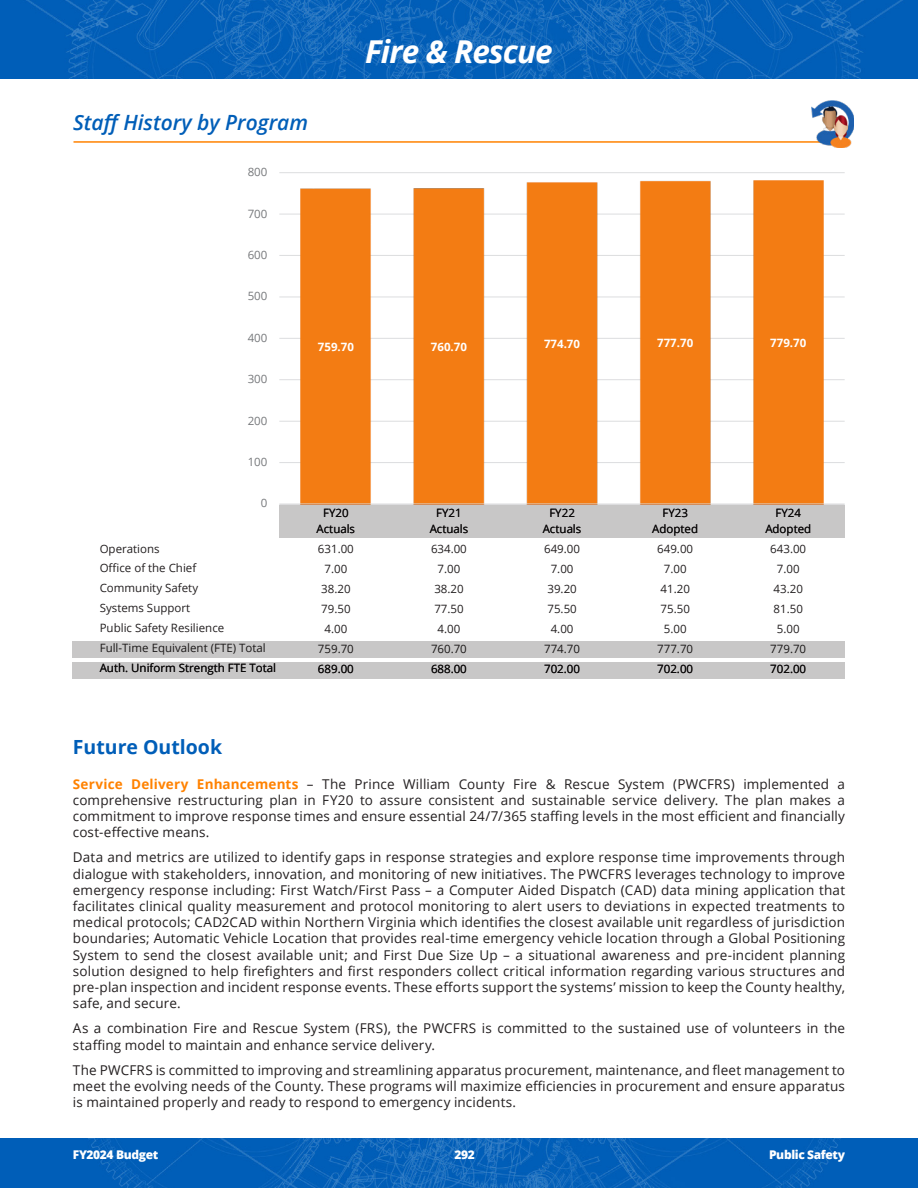
<style>
.page{position:relative;width:918px;height:1188px;background:#fff}
.page>*{position:absolute;margin:0;border:0;box-sizing:border-box;transform-origin:0 0}
.t1{font:italic 700 31.5px "Open Sans";letter-spacing:-.03em;color:#fff}
.t2{font:italic 600 21px "Open Sans";color:#005eb8}
.Heading_L1{font:700 19.5px "Open Sans";color:#005eb8}
.Body{font:13.5px/16.2px "Open Sans";letter-spacing:.01em;color:#231f20;text-align:justify}
.t3{font:800 12px "Open Sans";letter-spacing:-.03em;color:#fff}
.t4{font:11.55px/15.6px "Open Sans";color:#231f20;text-align:center}
.t5{font:700 11.55px "Open Sans";letter-spacing:.005em;color:#fff}
.t6{font:11.55px "Open Sans";color:#76787b}
.s1{font-weight:700;color:#ff8200}
</style>
<div class="page">
<img style="left:0;top:0;width:918px;height:78px">
<img style="left:0;top:1138px;width:918px;height:50px">
<hr style="left:74px;top:141px;width:766px;height:2px;background:#ff8200">
<img style="left:812px;top:101px;width:42px;height:47px">
<hr style="left:279px;top:462px;width:566px;height:1px;background:#dcdddf">
<hr style="left:279px;top:421px;width:566px;height:1px;background:#dcdddf">
<hr style="left:279px;top:379px;width:566px;height:1px;background:#dcdddf">
<hr style="left:279px;top:338px;width:566px;height:1px;background:#dcdddf">
<hr style="left:279px;top:296px;width:566px;height:1px;background:#dcdddf">
<hr style="left:279px;top:255px;width:566px;height:1px;background:#dcdddf">
<hr style="left:279px;top:214px;width:566px;height:1px;background:#dcdddf">
<hr style="left:279px;top:172px;width:566px;height:1px;background:#dcdddf">
<img style="left:300px;top:181px;width:523px;height:323px">
<hr style="left:279px;top:504px;width:566px;height:1px;background:#dcdddf">
<div style="left:280px;top:505px;width:565px;height:33px;background:#c8c7c7"></div>
<div style="left:73px;top:662px;width:772px;height:16px;background:#c8c7c7"></div>
<div style="left:73px;top:641px;width:772px;height:16px;background:#c8c7c7"></div>
<p class="t1" style="left:365px;top:29px;width:189px">Fire &amp; Rescue</p>
<h2 class="t2" style="left:73px;top:108px;width:237px">Staff History by Program</h2>
<p class="t6" style="left:248px;top:164px;width:21px">800</p>
<p class="t6" style="left:248px;top:205px;width:21px">700</p>
<p class="t6" style="left:248px;top:247px;width:21px">600</p>
<p class="t6" style="left:248px;top:288px;width:21px">500</p>
<p class="t6" style="left:248px;top:330px;width:21px">400</p>
<p class="t6" style="left:248px;top:371px;width:21px">300</p>
<p class="t6" style="left:248px;top:413px;width:21px">200</p>
<p class="t6" style="left:248px;top:454px;width:21px">100</p>
<p class="t6" style="left:261px;top:495px;width:8px">0</p>
<p class="t5" style="left:318px;top:339px;width:38px">759.70</p>
<p class="t5" style="left:431px;top:339px;width:38px">760.70</p>
<p class="t5" style="left:544px;top:336px;width:38px">774.70</p>
<p class="t5" style="left:657px;top:335px;width:38px">777.70</p>
<p class="t5" style="left:770px;top:335px;width:38px">779.70</p>
<p class="t4" style="left:317px;top:505px;width:40px">FY20<br>Actuals</p>
<p class="t4" style="left:430px;top:505px;width:40px">FY21<br>Actuals</p>
<p class="t4" style="left:543px;top:505px;width:40px">FY22<br>Actuals</p>
<p class="t4" style="left:652px;top:505px;width:47px">FY23<br>Adopted</p>
<p class="t4" style="left:765px;top:505px;width:47px">FY24<br>Adopted</p>
<p class="t4" style="left:100px;top:540px;width:62px">Operations</p>
<p class="t4" style="left:318px;top:541px;width:37px">631.00</p>
<p class="t4" style="left:431px;top:541px;width:37px">634.00</p>
<p class="t4" style="left:544px;top:541px;width:37px">649.00</p>
<p class="t4" style="left:657px;top:541px;width:37px">649.00</p>
<p class="t4" style="left:770px;top:541px;width:37px">643.00</p>
<p class="t4" style="left:100px;top:560px;width:98px">Office of the Chief</p>
<p class="t4" style="left:325px;top:561px;width:24px">7.00</p>
<p class="t4" style="left:438px;top:561px;width:24px">7.00</p>
<p class="t4" style="left:551px;top:561px;width:24px">7.00</p>
<p class="t4" style="left:664px;top:561px;width:24px">7.00</p>
<p class="t4" style="left:777px;top:561px;width:24px">7.00</p>
<p class="t4" style="left:100px;top:580px;width:100px">Community Safety</p>
<p class="t4" style="left:321px;top:580px;width:31px">38.20</p>
<p class="t4" style="left:434px;top:580px;width:31px">38.20</p>
<p class="t4" style="left:547px;top:580px;width:31px">39.20</p>
<p class="t4" style="left:661px;top:580px;width:31px">41.20</p>
<p class="t4" style="left:774px;top:580px;width:31px">43.20</p>
<p class="t4" style="left:100px;top:600px;width:92px">Systems Support</p>
<p class="t4" style="left:321px;top:600px;width:31px">79.50</p>
<p class="t4" style="left:434px;top:600px;width:31px">77.50</p>
<p class="t4" style="left:547px;top:600px;width:31px">75.50</p>
<p class="t4" style="left:661px;top:600px;width:31px">75.50</p>
<p class="t4" style="left:774px;top:600px;width:31px">81.50</p>
<p class="t4" style="left:100px;top:620px;width:126px">Public Safety Resilience</p>
<p class="t4" style="left:325px;top:620px;width:24px">4.00</p>
<p class="t4" style="left:438px;top:620px;width:24px">4.00</p>
<p class="t4" style="left:551px;top:620px;width:24px">4.00</p>
<p class="t4" style="left:664px;top:620px;width:24px">5.00</p>
<p class="t4" style="left:777px;top:620px;width:24px">5.00</p>
<p class="t4" style="left:100px;top:640px;width:168px">Full-Time Equivalent (FTE) Total</p>
<p class="t4" style="left:318px;top:640px;width:37px">759.70</p>
<p class="t4" style="left:431px;top:640px;width:37px">760.70</p>
<p class="t4" style="left:544px;top:640px;width:37px">774.70</p>
<p class="t4" style="left:657px;top:640px;width:37px">777.70</p>
<p class="t4" style="left:770px;top:640px;width:37px">779.70</p>
<p class="t4" style="left:100px;top:660px;width:178px">Auth. Uniform Strength FTE Total</p>
<p class="t4" style="left:318px;top:660px;width:37px">689.00</p>
<p class="t4" style="left:431px;top:660px;width:37px">688.00</p>
<p class="t4" style="left:544px;top:660px;width:37px">702.00</p>
<p class="t4" style="left:657px;top:660px;width:37px">702.00</p>
<p class="t4" style="left:770px;top:660px;width:37px">702.00</p>
<p class="Heading_L1" style="left:73px;top:733px;width:151px">Future Outlook</p>
<p class="Body" style="left:73px;top:775px;width:774px"><span class="s1">Service Delivery Enhancements</span> – The Prince William County Fire &amp; Rescue System (PWCFRS) implemented a comprehensive restructuring plan in FY20 to assure consistent and sustainable service delivery. The plan makes a commitment to improve response times and ensure essential 24/7/365 staffing levels in the most efficient and financially cost-effective means.</p>
<p class="Body" style="left:73px;top:849px;width:774px">Data and metrics are utilized to identify gaps in response strategies and explore response time improvements through dialogue with stakeholders, innovation, and monitoring of new initiatives. The PWCFRS leverages technology to improve emergency response including: First Watch/First Pass – a Computer Aided Dispatch (CAD) data mining application that facilitates clinical quality measurement and protocol monitoring to alert users to deviations in expected treatments to medical protocols; CAD2CAD within Northern Virginia which identifies the closest available unit regardless of jurisdiction boundaries; Automatic Vehicle Location that provides real-time emergency vehicle location through a Global Positioning System to send the closest available unit; and First Due Size Up – a situational awareness and pre-incident planning solution designed to help firefighters and first responders collect critical information regarding various structures and pre-plan inspection and incident response events. These efforts support the systems’ mission to keep the County healthy, safe, and secure.</p>
<p class="Body" style="left:73px;top:1020px;width:774px">As a combination Fire and Rescue System (FRS), the PWCFRS is committed to the sustained use of volunteers in the staffing model to maintain and enhance service delivery.</p>
<p class="Body" style="left:73px;top:1061px;width:774px">The PWCFRS is committed to improving and streamlining apparatus procurement, maintenance, and fleet management to meet the evolving needs of the County. These programs will maximize efficiencies in procurement and ensure apparatus is maintained properly and ready to respond to emergency incidents.</p>
<p class="t3" style="left:73px;top:1146px;width:87px">FY2024 Budget</p>
<p class="t3" style="left:454px;top:1146px;width:22px">292</p>
<p class="t3" style="left:769px;top:1146px;width:77px">Public Safety</p>
</div>
